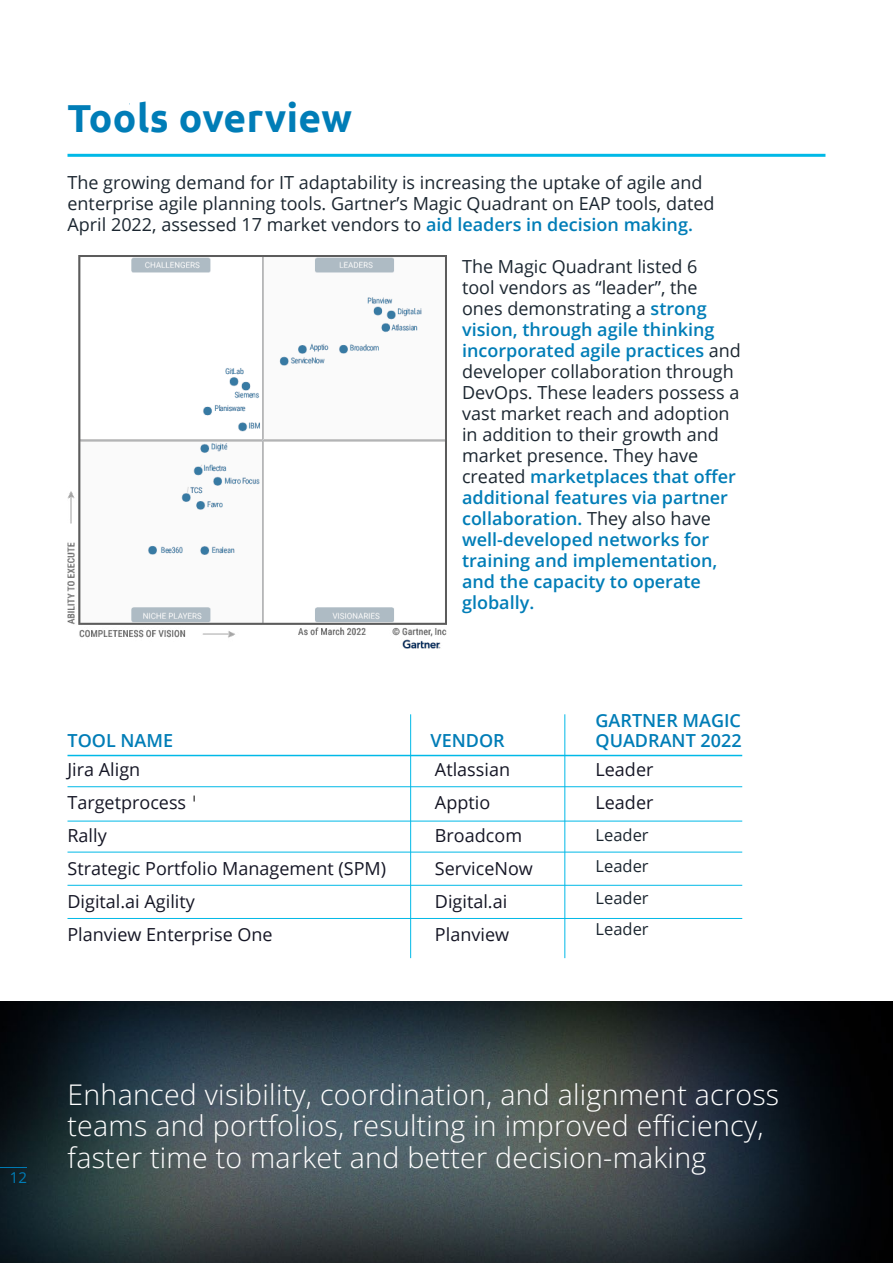
<style>
.page{position:relative;width:893px;height:1263px;background:#fff}
.page>*{position:absolute;margin:0;border:0;box-sizing:border-box;transform-origin:0 0}
.t1{font:700 39px "Ubuntu";letter-spacing:.01em;color:#007db7}
.t2{font:300 28.5px/31.5px "Open Sans";letter-spacing:.01em;color:#fff}
.t3{font:18px/21px "Open Sans";color:#1b2630}
.t4{font:18px/33px "Open Sans";color:#151625}
.t5{font:600 18px/19.5px "Open Sans";color:#007db7}
.t6{font:16.5px/31.5px "Open Sans";color:#1b2630;text-align:justify}
.t7{font:15px "Open Sans";color:#007db7}
.s1{font-weight:600;color:#007db7}
</style>
<div class="page">
<hr style="left:68px;top:154px;width:757px;height:3px;background:#00b9e7">
<img style="left:68px;top:256px;width:378px;height:392px">
<hr style="left:68px;top:755px;width:674px;height:1px;background:#00b9e7">
<hr style="left:68px;top:786px;width:674px;height:1px;background:#00b9e7">
<hr style="left:68px;top:821px;width:674px;height:1px;background:#00b9e7">
<hr style="left:68px;top:852px;width:674px;height:1px;background:#00b9e7">
<hr style="left:68px;top:885px;width:674px;height:1px;background:#00b9e7">
<hr style="left:68px;top:918px;width:674px;height:1px;background:#00b9e7">
<hr style="left:410px;top:714px;width:1px;height:244px;background:#00b9e7">
<hr style="left:564px;top:714px;width:1px;height:244px;background:#00b9e7">
<img style="left:0;top:1001px;width:893px;height:262px">
<svg style="left:0;top:1167px;width:27px;height:1px"></svg>
<h1 class="t1" style="left:68px;top:95px;width:286px">Tools overview</h1>
<p class="t3" style="left:67px;top:172px;width:649px">The growing demand for IT adaptability is increasing the uptake of agile and enterprise agile planning tools. Gartner’s Magic Quadrant on EAP tools, dated<br>April 2022, assessed 17 market vendors to <span class="s1">aid leaders in decision making.</span></p>
<p class="t3" style="left:462px;top:256px;width:280px">The Magic Quadrant listed 6<br>tool vendors as “leader”, the ones demonstrating a <span class="s1">strong vision, through agile thinking incorporated agile practices</span> and developer collaboration through<br>DevOps. These leaders possess a vast market reach and adoption in addition to their growth and market presence. They have created <span class="s1">marketplaces that offer additional features via partner collaboration.</span> They also have <span class="s1">well-developed networks for training and implementation, and the capacity to operate globally.</span></p>
<p class="t5" style="left:595px;top:711px;width:148px">GARTNER MAGIC<br>QUADRANT 2022</p>
<p class="t5" style="left:430px;top:730px;width:76px">VENDOR</p>
<p class="t5" style="left:67px;top:730px;width:107px">TOOL NAME</p>
<p class="t4" style="left:67px;top:753px;width:320px">Jira Align<br>Targetprocess<br>Rally<br>Strategic Portfolio Management (SPM)<br>Digital.ai Agility<br>Planview Enterprise One</p>
<p class="t4" style="left:435px;top:753px;width:100px">Atlassian<br>Apptio<br>Broadcom<br>ServiceNow<br>Digital.ai<br>Planview</p>
<p class="t4" style="left:595px;top:753px;width:59px">Leader<br>Leader</p>
<p class="t6" style="left:596px;top:818px;width:55px">Leader Leader Leader Leader</p>
<p class="t7" style="left:10px;top:1167px;width:19px">12</p>
<h2 class="t2" style="left:68px;top:1078px;width:713px">Enhanced visibility, coordination, and alignment across teams and portfolios, resulting in improved efficiency, faster time to market and better decision-making</h2>
</div>
